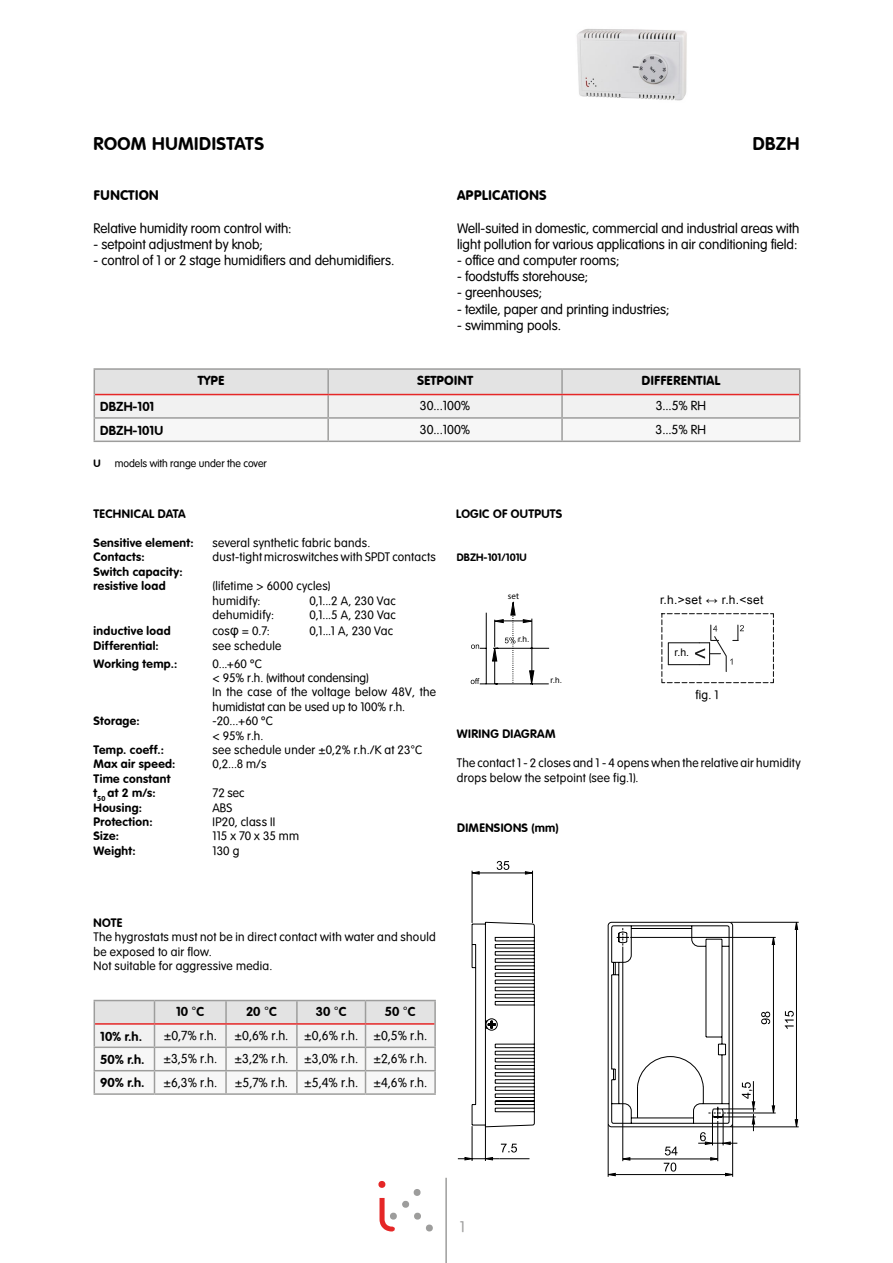
<style>
.page{position:relative;width:893px;height:1263px;background:#fff}
.page>*{position:absolute;margin:0;border:0;box-sizing:border-box;transform-origin:0 0}
.t1{font:700 18px "VAG Rounded";letter-spacing:.025em;color:#000}
.t2{font:15px "VAG Rounded Lt Normal";color:#9d9d9c}
.t3{font:13.5px/16.2px "VAG Rounded Lt Normal";color:#000}
.t4{font:13.5px "VAG Rounded BT";color:#000}
.t5{font:12.75px "VAG Rounded Lt Normal";color:#000}
.t6{font:700 12.75px "VAG Rounded";color:#000}
.t7{font:12.75px "VAG Rounded BT";color:#000}
.t8{font:12px/14.4px "VAG Rounded Lt Normal";letter-spacing:.025em;color:#000}
.t9{font:700 12px/14.4px "VAG Rounded";letter-spacing:.03em;color:#000}
.t10{font:12px/14.4px "VAG Rounded Lt Normal";color:#000}
.t11{font:12px "Arial";letter-spacing:.025em;color:#000}
.t12{font:10.5px "VAG Rounded Lt Normal";color:#000}
.t13{font:700 10.5px "VAG Rounded";color:#000}
.t14{font:10.5px "Arial";color:#000}
.t15{font:9px "Myriad Pro";color:#000}
.t16{font:8.25px "Arial";color:#000}
.s1{font-family:"Arial";font-size:13.5px}
.s2{font-family:"Arial";font-weight:400}
</style>
<div class="page">
<hr style="left:445px;top:1178px;width:2px;height:85px;background:#9d9d9c">
<svg style="left:378px;top:1181px;width:55px;height:51px"></svg>
<img style="left:577px;top:29px;width:110px;height:72px">
<hr style="left:94px;top:368px;width:234px;height:2px;background:#9d9d9c">
<hr style="left:328px;top:368px;width:234px;height:2px;background:#9d9d9c">
<hr style="left:562px;top:368px;width:238px;height:2px;background:#9d9d9c">
<hr style="left:94px;top:441px;width:234px;height:1px;background:#9d9d9c">
<hr style="left:328px;top:441px;width:234px;height:1px;background:#9d9d9c">
<hr style="left:562px;top:441px;width:238px;height:1px;background:#9d9d9c">
<svg style="left:94px;top:369px;width:706px;height:72px"></svg>
<hr style="left:95px;top:394px;width:233px;height:1px;background:#e52727">
<hr style="left:328px;top:394px;width:234px;height:1px;background:#e52727">
<hr style="left:562px;top:394px;width:237px;height:1px;background:#e52727">
<svg style="left:661px;top:613px;width:113px;height:70px"></svg>
<svg style="left:470px;top:601px;width:80px;height:84px"></svg>
<svg style="left:464px;top:861px;width:71px;height:299px"></svg>
<svg style="left:607px;top:922px;width:192px;height:255px"></svg>
<hr style="left:365px;top:1000px;width:71px;height:1px;background:#9d9d9c">
<hr style="left:434px;top:1001px;width:2px;height:23px;background:#9d9d9c">
<hr style="left:434px;top:1024px;width:2px;height:22px;background:#9d9d9c">
<hr style="left:365px;top:1046px;width:71px;height:2px;background:#9d9d9c">
<hr style="left:434px;top:1048px;width:2px;height:22px;background:#9d9d9c">
<hr style="left:365px;top:1070px;width:71px;height:1px;background:#9d9d9c">
<svg style="left:94px;top:1000px;width:341px;height:93px"></svg>
<hr style="left:434px;top:1071px;width:2px;height:22px;background:#9d9d9c">
<hr style="left:94px;top:1093px;width:60px;height:2px;background:#9d9d9c">
<hr style="left:154px;top:1093px;width:72px;height:2px;background:#9d9d9c">
<hr style="left:226px;top:1093px;width:71px;height:2px;background:#9d9d9c">
<hr style="left:297px;top:1093px;width:68px;height:2px;background:#9d9d9c">
<hr style="left:365px;top:1093px;width:71px;height:2px;background:#9d9d9c">
<hr style="left:95px;top:1023px;width:59px;height:2px;background:#e52727">
<hr style="left:154px;top:1023px;width:72px;height:2px;background:#e52727">
<hr style="left:226px;top:1023px;width:71px;height:2px;background:#e52727">
<hr style="left:297px;top:1023px;width:68px;height:2px;background:#e52727">
<hr style="left:365px;top:1023px;width:69px;height:2px;background:#e52727">
<div style="left:518px;top:636px;width:12px;height:9px;background:#fff"></div>
<div style="left:674px;top:649px;width:16px;height:12px;background:#fff"></div>
<h1 class="t1" style="left:94px;top:133px;width:172px">ROOM HUMIDISTATS</h1>
<h1 class="t1" style="left:753px;top:133px;width:48px">DBZH</h1>
<p class="t4" style="left:94px;top:187px;width:67px">FUNCTION</p>
<p class="t3" style="left:94px;top:220px;width:199px">Relative humidity room control with:</p>
<p class="t3" style="left:94px;top:236px;width:171px">- setpoint adjustment by knob;</p>
<p class="t3" style="left:94px;top:252px;width:302px">- control of 1 or 2 stage humidifiers and dehumidifiers.</p>
<p class="t4" style="left:457px;top:187px;width:91px">APPLICATIONS</p>
<p class="t3" style="left:457px;top:220px;width:344px">Well-suited in domestic, commercial and industrial areas with light pollution for various applications in air conditioning field:</p>
<p class="t3" style="left:457px;top:252px;width:164px">- office and computer rooms;</p>
<p class="t3" style="left:457px;top:268px;width:132px">- foodstuffs storehouse;</p>
<p class="t3" style="left:457px;top:285px;width:86px">- greenhouses;</p>
<p class="t3" style="left:457px;top:301px;width:214px">- textile, paper and printing industries;</p>
<p class="t3" style="left:457px;top:317px;width:105px">- swimming pools.</p>
<p class="t7" style="left:198px;top:372px;width:28px">TYPE</p>
<p class="t7" style="left:417px;top:372px;width:58px">SETPOINT</p>
<p class="t7" style="left:641px;top:372px;width:80px">DIFFERENTIAL</p>
<p class="t6" style="left:100px;top:399px;width:56px">DBZH-101</p>
<p class="t5" style="left:420px;top:399px;width:52px">30...100%</p>
<p class="t5" style="left:656px;top:399px;width:52px">3...5% RH</p>
<p class="t6" style="left:100px;top:423px;width:64px">DBZH-101U</p>
<p class="t5" style="left:420px;top:422px;width:52px">30...100%</p>
<p class="t5" style="left:656px;top:422px;width:52px">3...5% RH</p>
<p class="t13" style="left:94px;top:457px;width:9px">U</p>
<p class="t12" style="left:115px;top:457px;width:154px">models with range under the cover</p>
<p class="t9" style="left:94px;top:507px;width:94px">TECHNICAL DATA</p>
<p class="t9" style="left:94px;top:535px;width:102px">Sensitive element:</p>
<p class="t8" style="left:213px;top:536px;width:159px">several synthetic fabric bands.</p>
<p class="t9" style="left:94px;top:550px;width:53px">Contacts:</p>
<p class="t8" style="left:213px;top:550px;width:225px">dust-tight microswitches with SPDT contacts</p>
<p class="t9" style="left:94px;top:564px;width:91px">Switch capacity: resistive load</p>
<p class="t8" style="left:213px;top:579px;width:119px">(lifetime &gt; 6000 cycles) humidify:</p>
<p class="t8" style="left:310px;top:593px;width:88px">0,1...2 A, 230 Vac</p>
<p class="t8" style="left:213px;top:608px;width:63px">dehumidify:</p>
<p class="t8" style="left:310px;top:608px;width:88px">0,1...5 A, 230 Vac</p>
<p class="t9" style="left:94px;top:624px;width:79px">inductive load</p>
<p class="t8" style="left:213px;top:624px;width:59px">cos<span class="s1">φ</span> = 0.7:</p>
<p class="t8" style="left:310px;top:624px;width:85px">0,1...1 A, 230 Vac</p>
<p class="t9" style="left:94px;top:638px;width:67px">Differential:</p>
<p class="t8" style="left:213px;top:638px;width:70px">see schedule</p>
<p class="t9" style="left:94px;top:656px;width:85px">Working temp.:</p>
<p class="t10" style="left:213px;top:656px;width:225px">0...+60 ºC<br>&lt; 95% r.h. (without condensing)<br>In the case of the voltage below 48V, the humidistat can be used up to 100% r.h.</p>
<p class="t9" style="left:94px;top:714px;width:48px">Storage:</p>
<p class="t8" style="left:213px;top:714px;width:62px">-20...+60 ºC &lt; 95% r.h.</p>
<p class="t9" style="left:94px;top:742px;width:72px">Temp. coeff.:</p>
<p class="t8" style="left:213px;top:743px;width:211px">see schedule under ±0,2% r.h./K at 23°C</p>
<p class="t9" style="left:94px;top:757px;width:83px">Max air speed:</p>
<p class="t8" style="left:213px;top:757px;width:55px">0,2...8 m/s</p>
<p class="t9" style="left:94px;top:771px;width:78px">Time constant t<sub>50</sub> at 2 m/s:</p>
<p class="t8" style="left:213px;top:786px;width:33px">72 sec</p>
<p class="t9" style="left:94px;top:800px;width:50px">Housing:</p>
<p class="t8" style="left:213px;top:800px;width:21px">ABS</p>
<p class="t9" style="left:94px;top:814px;width:61px">Protection:</p>
<p class="t8" style="left:213px;top:815px;width:64px">IP20, class II</p>
<p class="t9" style="left:94px;top:829px;width:27px">Size:</p>
<p class="t8" style="left:213px;top:829px;width:88px">115 x 70 x 35 mm</p>
<p class="t9" style="left:94px;top:843px;width:44px">Weight:</p>
<p class="t8" style="left:213px;top:843px;width:28px">130 g</p>
<p class="t9" style="left:456px;top:507px;width:108px">LOGIC OF OUTPUTS</p>
<p class="t13" style="left:457px;top:551px;width:71px">DBZH-101/101U</p>
<p class="t15" style="left:508px;top:591px;width:13px">set</p>
<p class="t15" style="left:517px;top:635px;width:13px">u.r.</p>
<p class="t16" style="left:518px;top:634px;width:13px">r.h.</p>
<p class="t16" style="left:551px;top:675px;width:13px">r.h.</p>
<p class="t15" style="left:550px;top:675px;width:13px">u.r.</p>
<p class="t11" style="left:660px;top:592px;width:105px">r.h.&gt;set ↔ r.h.&lt;set</p>
<p class="t14" style="left:674px;top:646px;width:16px">r.h.</p>
<p class="t8" style="left:695px;top:687px;width:25px">fig. 1</p>
<p class="t9" style="left:457px;top:727px;width:100px">WIRING DIAGRAM</p>
<p class="t8" style="left:457px;top:756px;width:345px">The contact 1 - 2 closes and 1 - 4 opens when the relative air humidity drops below the setpoint (see fig.1).</p>
<p class="t9" style="left:457px;top:820px;width:103px">DIMENSIONS (mm)</p>
<p class="t9" style="left:94px;top:915px;width:30px">NOTE</p>
<p class="t8" style="left:94px;top:930px;width:344px">The hygrostats must not be in direct contact with water and should be exposed to air flow.<br>Not suitable for aggressive media.</p>
<p class="t6" style="left:176px;top:1004px;width:30px">10 <span class="s2">°</span>C</p>
<p class="t6" style="left:246px;top:1004px;width:32px">20 <span class="s2">°</span>C</p>
<p class="t6" style="left:316px;top:1004px;width:32px">30 <span class="s2">°</span>C</p>
<p class="t6" style="left:385px;top:1004px;width:32px">50 <span class="s2">°</span>C</p>
<p class="t6" style="left:100px;top:1028px;width:43px">10% r.h.</p>
<p class="t5" style="left:164px;top:1028px;width:55px">±0,7% r.h.</p>
<p class="t5" style="left:235px;top:1028px;width:55px">±0,6% r.h.</p>
<p class="t5" style="left:304px;top:1028px;width:124px">±0,6% r.h. ±0,5% r.h.</p>
<p class="t6" style="left:100px;top:1052px;width:46px">50% r.h.</p>
<p class="t5" style="left:163px;top:1052px;width:55px">±3,5% r.h.</p>
<p class="t5" style="left:235px;top:1052px;width:55px">±3,2% r.h.</p>
<p class="t5" style="left:304px;top:1052px;width:124px">±3,0% r.h. ±2,6% r.h.</p>
<p class="t6" style="left:100px;top:1075px;width:46px">90% r.h.</p>
<p class="t5" style="left:163px;top:1075px;width:55px">±6,3% r.h.</p>
<p class="t5" style="left:235px;top:1075px;width:55px">±5,7% r.h.</p>
<p class="t5" style="left:304px;top:1075px;width:124px">±5,4% r.h. ±4,6% r.h.</p>
<p class="t2" style="left:460px;top:1218px;width:7px">1</p>
</div>
